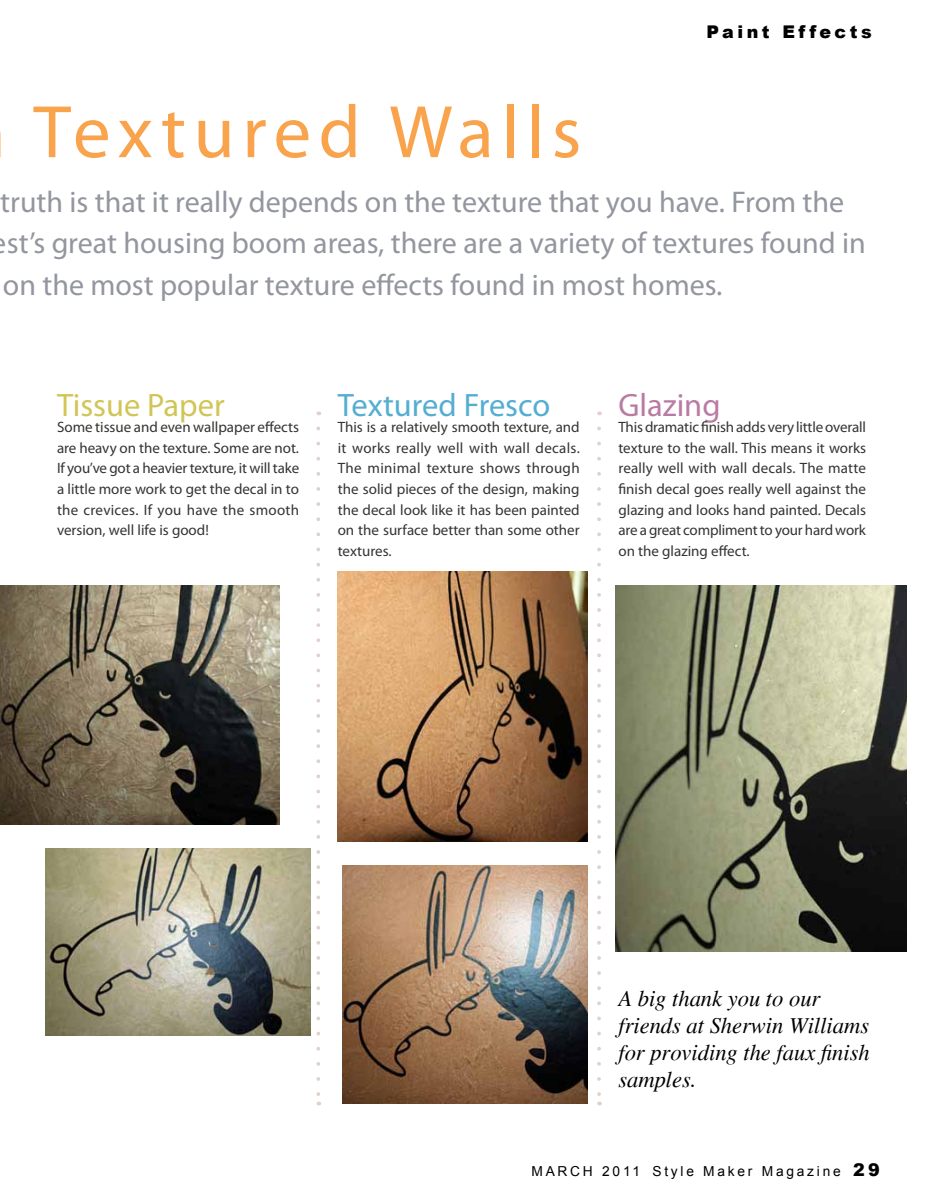
<style>
.page{position:relative;width:934px;height:1204px;background:#fff}
.page>*{position:absolute;margin:0;border:0;box-sizing:border-box;transform-origin:0 0}
.t1{font:75px "Myriad Pro";letter-spacing:.1em;color:#f9a34c}
.t2{font:32.5px "Myriad Pro";color:#54aed1}
.t3{font:32.5px "Myriad Pro";color:#d1c655}
.t4{font:32.5px "Myriad Pro";color:#ba7ba3}
.t5{font:30px/41.2px "Myriad Pro";color:#93969e}
.t6{font:italic 22.5px/27px "Times";color:#000}
.t7{font:900 17.5px "Arial";letter-spacing:.2em;color:#000}
.t8{font:15px/20.6px "Myriad Pro";color:#343432;text-align:justify}
.t9{font:13.75px "Arial";letter-spacing:.2em;color:#000}
.s1{font-weight:900;font-size:17.5px}
</style>
<div class="page">
<svg style="left:316px;top:428px;width:4px;height:677px"></svg>
<svg style="left:597px;top:428px;width:4px;height:677px"></svg>
<img style="left:0;top:585px;width:279px;height:239px">
<img style="left:46px;top:848px;width:264px;height:187px">
<img style="left:338px;top:572px;width:249px;height:269px">
<img style="left:342px;top:865px;width:245px;height:238px">
<img style="left:615px;top:585px;width:292px;height:366px">
<p class="t7" style="left:706px;top:19px;width:167px">Paint Effects</p>
<h1 class="t1" style="left:34px;top:86px;width:549px">Textured Walls</h1>
<h3 class="t5" style="left:0;top:181px;width:867px">truth is that it really depends on the texture that you have. From the st’s great housing boom areas, there are a variety of textures found in on the most popular texture effects found in most homes.</h3>
<h2 class="t3" style="left:57px;top:385px;width:169px">Tissue Paper</h2>
<p class="t8" style="left:57px;top:417px;width:244px">Some tissue and even wallpaper effects are heavy on the texture. Some are not.<br>If you’ve got a heavier texture, it will take a little more work to get the decal in to the crevices. If you have the smooth version, well life is good!</p>
<h2 class="t2" style="left:338px;top:385px;width:214px">Textured Fresco</h2>
<p class="t8" style="left:338px;top:417px;width:244px">This is a relatively smooth texture, and it works really well with wall decals.<br>The minimal texture shows through the solid pieces of the design, making the decal look like it has been painted on the surface better than some other textures.</p>
<h2 class="t4" style="left:618px;top:385px;width:104px">Glazing</h2>
<p class="t8" style="left:618px;top:417px;width:249px">This dramatic finish adds very little overall texture to the wall. This means it works really well with wall decals. The matte finish decal goes really well against the glazing and looks hand painted. Decals are a great compliment to your hard work on the glazing effect.</p>
<h3 class="t6" style="left:618px;top:985px;width:253px">A big thank you to our friends at Sherwin Williams for providing the faux finish samples.</h3>
<p class="t9" style="left:531px;top:1162px;width:350px">MARCH 2011 Style Maker Magazine <span class="s1">29</span></p>
</div>
